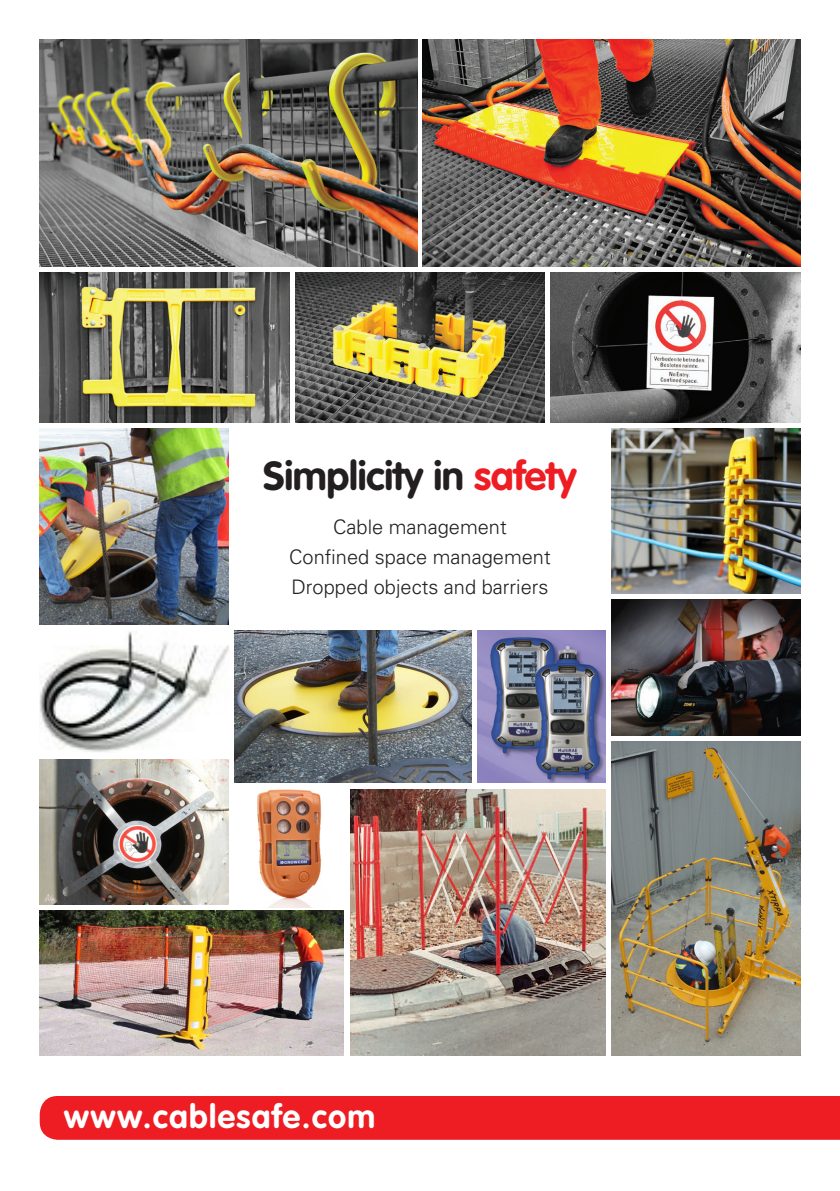
<style>
.page{position:relative;width:840px;height:1191px;background:#fff}
.page>*{position:absolute;margin:0;border:0;box-sizing:border-box;transform-origin:0 0}
.t1{font:700 40px "VAG Rounded";letter-spacing:-.01em;color:#231f20}
.t2{font:700 32.6px "VAG Rounded";letter-spacing:.04em;color:#fff}
.t3{font:300 20px "Univers";color:#231f20}
.s1{color:#ee1d23}
</style>
<div class="page">
<img style="left:40px;top:631px;width:189px;height:121px">
<div style="left:40px;top:1096px;width:799px;height:43px;background:#ee1d23"></div>
<img style="left:40px;top:40px;width:377px;height:226px">
<img style="left:422px;top:40px;width:377px;height:226px">
<img style="left:40px;top:272px;width:249px;height:150px">
<img style="left:295px;top:272px;width:249px;height:150px">
<img style="left:550px;top:272px;width:249px;height:150px">
<img style="left:611px;top:599px;width:188px;height:136px">
<img style="left:234px;top:782px;width:115px;height:126px">
<img style="left:477px;top:630px;width:128px;height:152px">
<img style="left:40px;top:428px;width:188px;height:196px">
<img style="left:40px;top:759px;width:188px;height:145px">
<img style="left:234px;top:630px;width:237px;height:152px">
<img style="left:40px;top:910px;width:303px;height:145px">
<img style="left:611px;top:428px;width:188px;height:165px">
<img style="left:350px;top:789px;width:255px;height:266px">
<img style="left:611px;top:741px;width:188px;height:314px">
<p class="t1" style="left:263px;top:452px;width:314px">Simplicity in <span class="s1">safety</span></p>
<p class="t3" style="left:333px;top:515px;width:175px">Cable management</p>
<p class="t3" style="left:289px;top:545px;width:263px">Confined space management</p>
<p class="t3" style="left:291px;top:575px;width:258px">Dropped objects and barriers</p>
<p class="t2" style="left:64px;top:1097px;width:313px">www.cablesafe.com</p>
</div>
